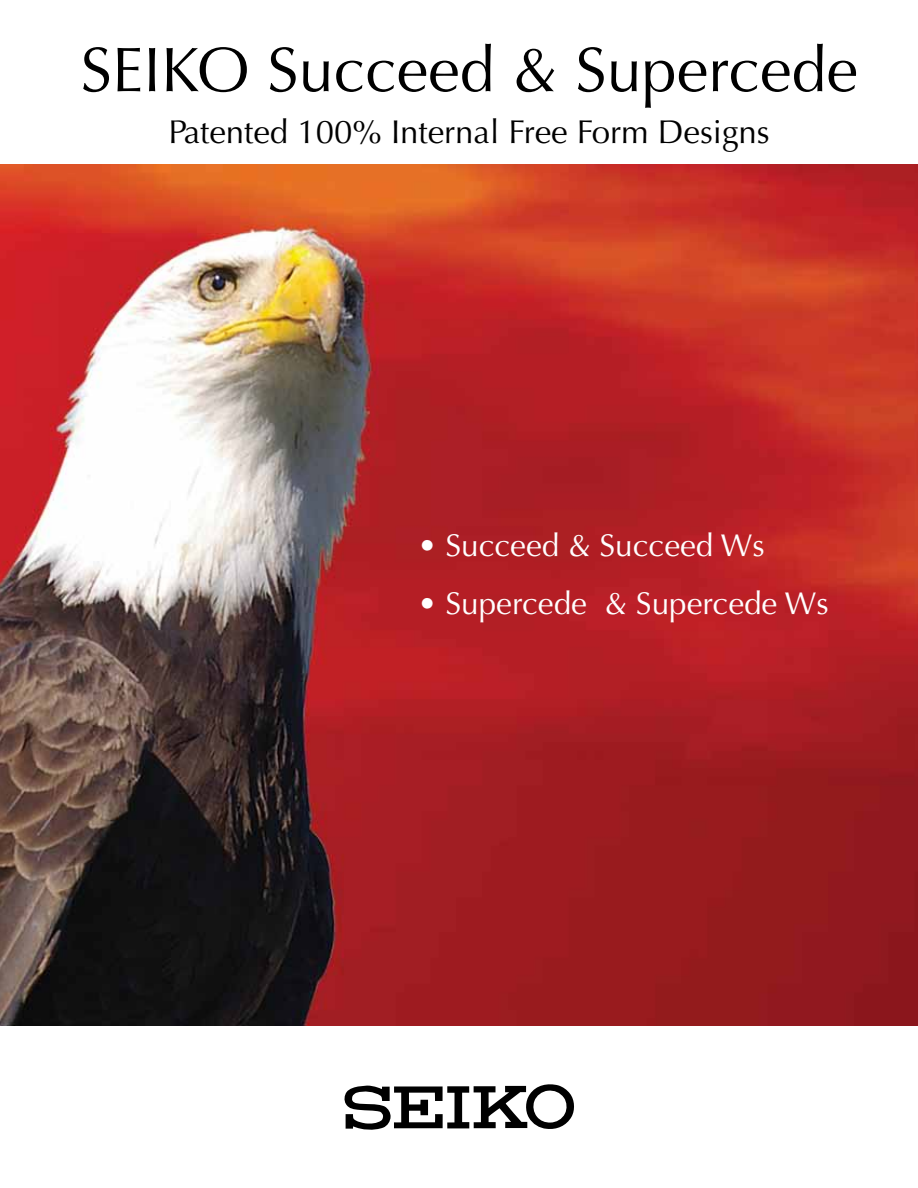
<style>
.page{position:relative;width:918px;height:1188px;background:#fff}
.page>*{position:absolute;margin:0;border:0;box-sizing:border-box;transform-origin:0 0}
.t1{font:63px "Optima LT";color:#000}
.t2{font:33px "Optima LT";color:#000}
.t3{font:31.5px "Optima LT";color:#fff}
</style>
<div class="page">
<img style="left:0;top:164px;width:918px;height:862px">
<svg style="left:345px;top:1084px;width:229px;height:46px"></svg>
<h1 class="t1" style="left:80px;top:33px;width:779px">SEIKO Succeed &amp; Supercede</h1>
<p class="t2" style="left:168px;top:112px;width:603px">Patented 100% Internal Free Form Designs</p>
<p class="t3" style="left:418px;top:528px;width:349px">• Succeed &amp; Succeed Ws</p>
<p class="t3" style="left:418px;top:585px;width:413px">• Supercede &amp; Supercede Ws</p>
</div>
